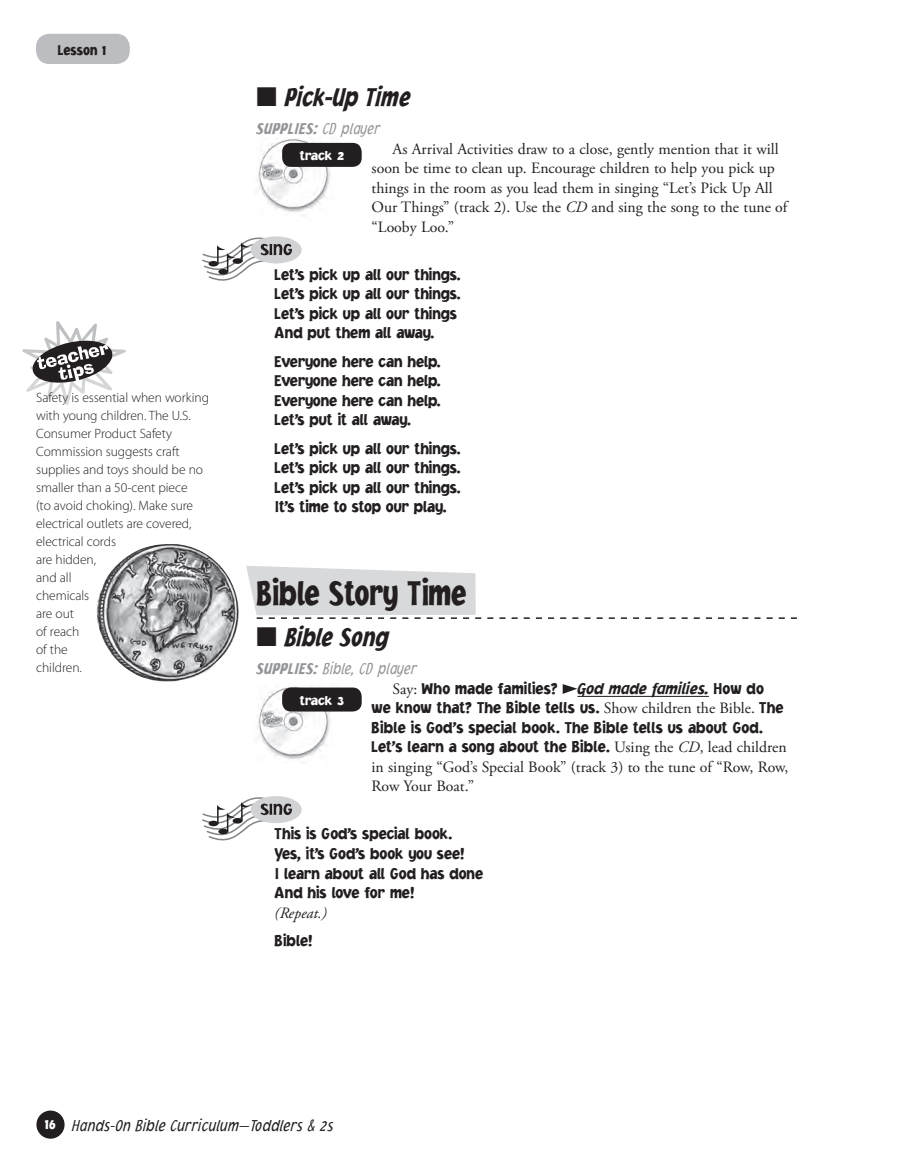
<style>
.page{position:relative;width:905px;height:1175px;background:#fff}
.page>*{position:absolute;margin:0;border:0;box-sizing:border-box;transform-origin:0 0}
.Main_head{font:900 36px "Jacoby Cond ICG";color:#231f20;scale:.9 1}
.Main_Subhead{font:italic 900 27px "Jacoby Cond ICG";letter-spacing:-.005em;color:#231f20;scale:.9 1}
.Lyrics{font:900 16.5px/19.5px "Jacoby ICG";color:#231f20;scale:.9 1}
.Lyrics_last_line{font:900 16.5px "Jacoby ICG";color:#231f20;scale:.9 1}
.Lyrics_1st_line{font:900 16.5px "Jacoby ICG";color:#231f20;scale:.9 1}
.t1{font:italic 300 16.5px "Jacoby Cond ICG";color:#231f20}
.Main_Supplies{font:italic 300 16.5px "Jacoby Cond ICG";letter-spacing:-.01em;color:#939598;scale:.95 1}
.Main_Supplies-2{font:italic 900 16.5px "Jacoby Cond ICG";letter-spacing:.03em;color:#939598;scale:.95 1}
.t2{font:15.75px/19.5px "Adobe Garamond Pro";color:#231f20}
.Lyrics_last_line-2{font:italic 15.75px "Adobe Garamond Pro";color:#231f20}
.t3{font:900 15px "Jacoby Cond ICG";color:#231f20}
.Tip_text{font:300 13.5px/18px "Myriad Pro";letter-spacing:-.005em;color:#231f20}
.t4{font:900 13.5px "Jacoby ICG";color:#fff}
.s1{font-weight:300}
.s2{font-style:italic}
.s3{font-weight:900}
.s4{font-family:"Adobe Garamond Pro";font-weight:400;font-size:15.75px}
.s5{font-family:"Adobe Garamond Pro";font-weight:400;font-style:italic;font-size:15.75px}
.s6{font-weight:900;font-style:normal;font-size:15px;color:#fff}
</style>
<div class="page">
<div style="left:36px;top:1110px;width:29px;height:28px;background:#231f20;border-radius:50%"></div>
<div style="left:36px;top:34px;width:94px;height:30px;background:#bcbdc0;border-radius:14px"></div>
<svg style="left:246px;top:566px;width:550px;height:53px"></svg>
<hr style="left:577px;top:696px;width:132px;height:1px;background:#231f20">
<svg style="left:562px;top:684px;width:15px;height:10px"></svg>
<div style="left:250px;top:236px;width:52px;height:27px;background:#d1d2d4;border-radius:50%"></div>
<svg style="left:202px;top:236px;width:90px;height:45px"></svg>
<div style="left:250px;top:796px;width:52px;height:27px;background:#d1d2d4;border-radius:50%"></div>
<svg style="left:202px;top:796px;width:90px;height:45px"></svg>
<img style="left:257px;top:138px;width:82px;height:78px">
<div style="left:282px;top:143px;width:80px;height:24px;background:#231f20;border-radius:9px"></div>
<img style="left:257px;top:686px;width:82px;height:77px">
<div style="left:282px;top:687px;width:80px;height:24px;background:#231f20;border-radius:9px"></div>
<svg style="left:22px;top:321px;width:104px;height:84px"></svg>
<img style="left:96px;top:544px;width:143px;height:137px">
<p class="t3" style="left:58px;top:41px;width:50px">Lesson 1</p>
<p class="Tip_text" style="left:36px;top:388px;width:174px">Safety is essential when working with young children. The U.S.<br>Consumer Product Safety<br>Commission suggests craft supplies and toys should be no smaller than a 50-cent piece<br>(to avoid choking). Make sure electrical outlets are covered, electrical cords<br>are hidden,<br>and all<br>chemicals<br>are out<br>of reach<br>of the<br>children.</p>
<p class="Main_Subhead" style="left:256px;top:80px;width:173px">■ Pick-Up Time</p>
<p class="Main_Supplies-2" style="left:257px;top:119px;width:132px">SUPPLIES: <span class="s1">CD player</span></p>
<p class="t2" style="left:371px;top:139px;width:417px;text-indent:21px">As Arrival Activities draw to a close, gently mention that it will soon be time to clean up. Encourage children to help you pick up things in the room as you lead them in singing “Let’s Pick Up All Our Things” (track 2). Use the <span class="s2">CD</span> and sing the song to the tune of “Looby Loo.”</p>
<p class="Lyrics_1st_line" style="left:274px;top:264px;width:208px">Let’s pick up all our things.</p>
<p class="Lyrics" style="left:274px;top:284px;width:208px">Let’s pick up all our things.</p>
<p class="Lyrics" style="left:274px;top:303px;width:204px">Let’s pick up all our things</p>
<p class="Lyrics_last_line" style="left:274px;top:323px;width:179px">And put them all away.</p>
<p class="Lyrics" style="left:274px;top:351px;width:186px">Everyone here can help.</p>
<p class="Lyrics" style="left:274px;top:371px;width:186px">Everyone here can help.</p>
<p class="Lyrics" style="left:274px;top:390px;width:186px">Everyone here can help.</p>
<p class="Lyrics_last_line" style="left:274px;top:410px;width:153px">Let’s put it all away.</p>
<p class="Lyrics" style="left:274px;top:438px;width:208px">Let’s pick up all our things.</p>
<p class="Lyrics" style="left:274px;top:458px;width:208px">Let’s pick up all our things.</p>
<p class="Lyrics" style="left:274px;top:477px;width:208px">Let’s pick up all our things.</p>
<p class="Lyrics_last_line" style="left:274px;top:497px;width:193px">It’s time to stop our play.</p>
<p class="t4" style="left:300px;top:147px;width:46px">track 2</p>
<p class="Main_head" style="left:256px;top:571px;width:235px">Bible Story Time</p>
<p class="Main_Subhead" style="left:256px;top:620px;width:148px">■ Bible Song</p>
<p class="Main_Supplies" style="left:257px;top:659px;width:170px"><span class="s3">SUPPLIES:</span> Bible, CD player</p>
<p class="Lyrics" style="left:371px;top:678px;width:463px;text-indent:21px"><span class="s4">Say:</span> Who made families? <span class="s2">God made families.</span> How do we know that? The Bible tells us. <span class="s4">Show children the Bible.</span> The Bible is God’s special book. The Bible tells us about God.<br>Let’s learn a song about the Bible. <span class="s4">Using the</span> <span class="s5">CD</span><span class="s4">, lead children</span></p>
<p class="t2" style="left:371px;top:757px;width:418px">in singing “God’s Special Book” (track 3) to the tune of “Row, Row,<br>Row Your Boat.”</p>
<p class="Lyrics_1st_line" style="left:274px;top:824px;width:199px">This is God’s special book.</p>
<p class="Lyrics" style="left:274px;top:843px;width:212px">Yes, it’s God’s book you see!</p>
<p class="Lyrics" style="left:274px;top:863px;width:233px">I learn about all God has done</p>
<p class="Lyrics" style="left:274px;top:882px;width:157px">And his love for me!</p>
<p class="Lyrics_last_line-2" style="left:274px;top:903px;width:54px">(Repeat.)</p>
<p class="Lyrics" style="left:274px;top:930px;width:44px">Bible!</p>
<p class="t4" style="left:300px;top:692px;width:46px">track 3</p>
<p class="t1" style="left:45px;top:1116px;width:291px"><span class="s6">16</span> Hands-On Bible Curriculum—Toddlers &amp; 2s</p>
</div>
